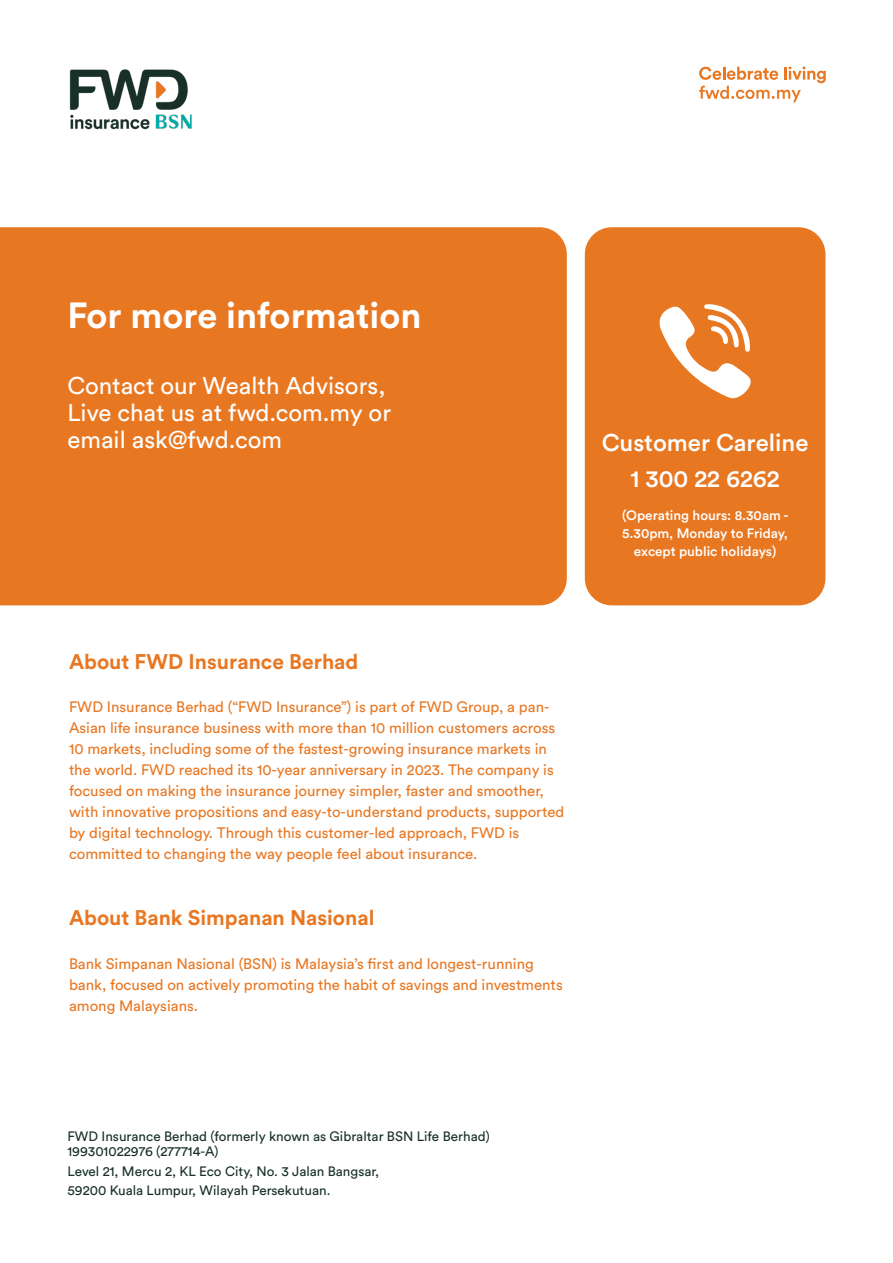
<style>
.page{position:relative;width:893px;height:1263px;background:#fff}
.page>*{position:absolute;margin:0;border:0;box-sizing:border-box;transform-origin:0 0}
.t1{font:700 36px "FWD Circular";color:#fff}
.t2{font:24px/27px "FWD Circular";color:#fff}
.t3{font:500 24px/36px "FWD Circular";color:#fff;text-align:center}
.t4{font:700 21px "FWD Circular";color:#e87722}
.t5{font:15px/21px "FWD Circular";color:#e87722}
.t6{font:13.5px/15px "FWD Circular";color:#183028}
.t7{font:500 13.5px/18px "FWD Circular";color:#fff;text-align:center}
</style>
<div class="page">
<div style="left:0;top:227px;width:567px;height:378px;background:#e87722"></div>
<div style="left:585px;top:227px;width:240px;height:378px;background:#e87722;border-radius:27px"></div>
<img style="left:69px;top:69px;width:123px;height:61px">
<svg style="left:699px;top:66px;width:127px;height:36px"></svg>
<svg style="left:659px;top:304px;width:92px;height:94px"></svg>
<h1 class="t1" style="left:68px;top:291px;width:356px">For more information</h1>
<h2 class="t2" style="left:68px;top:371px;width:325px">Contact our Wealth Advisors,<br>Live chat us at fwd.com.my or email ask@fwd.com</h2>
<h3 class="t4" style="left:69px;top:647px;width:291px">About FWD Insurance Berhad</h3>
<p class="t5" style="left:69px;top:695px;width:497px">FWD Insurance Berhad (“FWD Insurance”) is part of FWD Group, a pan-Asian life insurance business with more than 10 million customers across 10 markets, including some of the fastest-growing insurance markets in the world. FWD reached its 10-year anniversary in 2023. The company is focused on making the insurance journey simpler, faster and smoother, with innovative propositions and easy-to-understand products, supported by digital technology. Through this customer-led approach, FWD is committed to changing the way people feel about insurance.</p>
<h3 class="t4" style="left:69px;top:903px;width:307px">About Bank Simpanan Nasional</h3>
<p class="t5" style="left:69px;top:952px;width:495px">Bank Simpanan Nasional (BSN) is Malaysia’s first and longest-running bank, focused on actively promoting the habit of savings and investments among Malaysians.</p>
<h2 class="t3" style="left:602px;top:423px;width:208px">Customer Careline<br>1 300 22 6262</h2>
<p class="t7" style="left:622px;top:505px;width:168px">(Operating hours: 8.30am -<br>5.30pm, Monday to Friday, except public holidays)</p>
<p class="t6" style="left:68px;top:1129px;width:424px">FWD Insurance Berhad (formerly known as Gibraltar BSN Life Berhad)<br>199301022976 (277714-A)</p>
<p class="t6" style="left:68px;top:1161px;width:313px;line-height:19.5px">Level 21, Mercu 2, KL Eco City, No. 3 Jalan Bangsar,<br>59200 Kuala Lumpur, Wilayah Persekutuan.</p>
</div>
